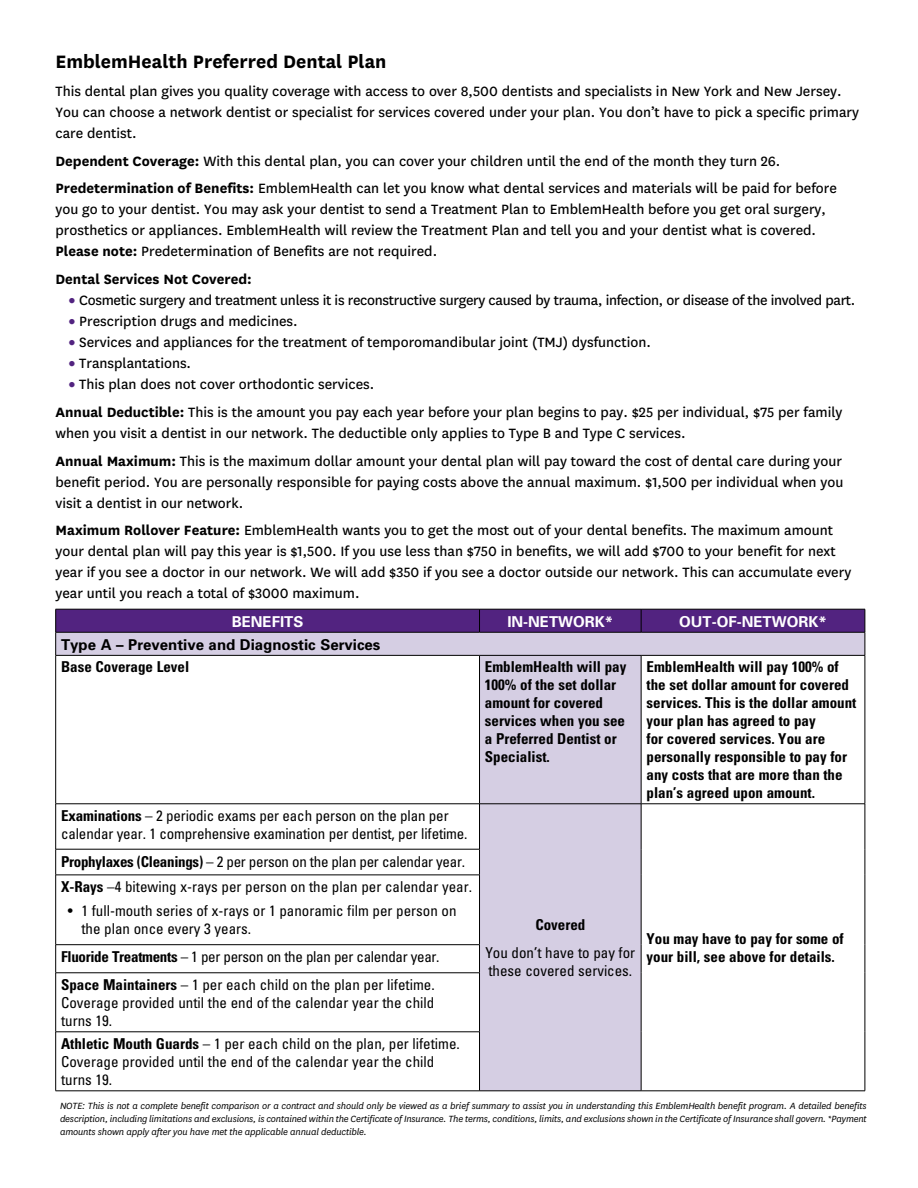
<style>
.page{position:relative;width:918px;height:1188px;background:#fff}
.page>*{position:absolute;margin:0;border:0;box-sizing:border-box;transform-origin:0 0}
.t1{font:700 21px "National";color:#000}
.t2{font:15.75px/21px "National";color:#000}
.t3{font:15.75px "National";letter-spacing:-.02em;color:#000}
.t4{font:700 15.75px "National";color:#000}
.t5{font:condensed 15px/18px "Univers";color:#000}
.t6{font:700 condensed 15px/18px "Univers";color:#000}
.t7{font:condensed 15px/28px "Univers";letter-spacing:-.02em;color:#000}
.t8{font:700 15px "Univers";color:#000}
.t9{font:700 15px "Univers";color:#fff}
.t10{font:italic 10.5px/12.6px "National";letter-spacing:-.015em;color:#000;text-align:justify}
.s1{font-weight:700}
.s2{font-weight:900;color:#522380}
</style>
<div class="page">
<svg style="left:56px;top:656px;width:809px;height:148px"></svg>
<svg style="left:56px;top:805px;width:809px;height:286px"></svg>
<hr style="left:56px;top:655px;width:424px;height:1px;background:#000">
<hr style="left:55px;top:656px;width:1px;height:148px;background:#000">
<hr style="left:480px;top:655px;width:161px;height:1px;background:#000">
<hr style="left:479px;top:656px;width:1px;height:148px;background:#000">
<hr style="left:641px;top:655px;width:224px;height:1px;background:#000">
<hr style="left:641px;top:656px;width:1px;height:148px;background:#000">
<hr style="left:865px;top:656px;width:1px;height:148px;background:#000">
<hr style="left:56px;top:804px;width:424px;height:1px;background:#000">
<hr style="left:55px;top:804px;width:1px;height:45px;background:#000">
<hr style="left:480px;top:804px;width:161px;height:1px;background:#000">
<hr style="left:479px;top:804px;width:1px;height:45px;background:#000">
<hr style="left:641px;top:804px;width:224px;height:1px;background:#000">
<hr style="left:641px;top:804px;width:1px;height:45px;background:#000">
<hr style="left:865px;top:804px;width:1px;height:45px;background:#000">
<svg style="left:641px;top:849px;width:1px;height:26px"></svg>
<svg style="left:865px;top:849px;width:1px;height:26px"></svg>
<hr style="left:641px;top:875px;width:1px;height:70px;background:#000">
<hr style="left:865px;top:875px;width:1px;height:70px;background:#000">
<svg style="left:641px;top:945px;width:1px;height:28px"></svg>
<svg style="left:865px;top:945px;width:1px;height:28px"></svg>
<hr style="left:641px;top:973px;width:1px;height:59px;background:#000">
<hr style="left:865px;top:973px;width:1px;height:59px;background:#000">
<hr style="left:641px;top:1032px;width:1px;height:59px;background:#000">
<hr style="left:865px;top:1032px;width:1px;height:59px;background:#000">
<hr style="left:480px;top:1091px;width:161px;height:1px;background:#000">
<hr style="left:641px;top:1091px;width:224px;height:1px;background:#000">
<hr style="left:56px;top:849px;width:424px;height:1px;background:#000">
<svg style="left:55px;top:849px;width:1px;height:26px"></svg>
<svg style="left:479px;top:849px;width:1px;height:26px"></svg>
<hr style="left:56px;top:875px;width:424px;height:1px;background:#000">
<hr style="left:55px;top:875px;width:1px;height:70px;background:#000">
<hr style="left:479px;top:875px;width:1px;height:70px;background:#000">
<hr style="left:56px;top:944px;width:424px;height:1px;background:#000">
<svg style="left:55px;top:945px;width:1px;height:28px"></svg>
<svg style="left:479px;top:945px;width:1px;height:28px"></svg>
<hr style="left:56px;top:973px;width:424px;height:1px;background:#000">
<hr style="left:55px;top:973px;width:1px;height:59px;background:#000">
<hr style="left:479px;top:973px;width:1px;height:59px;background:#000">
<hr style="left:56px;top:1032px;width:424px;height:1px;background:#000">
<hr style="left:55px;top:1032px;width:1px;height:59px;background:#000">
<hr style="left:479px;top:1032px;width:1px;height:59px;background:#000">
<hr style="left:56px;top:1091px;width:424px;height:1px;background:#000">
<svg style="left:55px;top:609px;width:811px;height:46px;background:#8f75ac"></svg>
<hr style="left:56px;top:632px;width:424px;height:1px;background:#000">
<hr style="left:480px;top:632px;width:161px;height:1px;background:#000">
<hr style="left:641px;top:632px;width:224px;height:1px;background:#000">
<h1 class="t1" style="left:56px;top:47px;width:332px">EmblemHealth Preferred Dental Plan</h1>
<p class="t2" style="left:56px;top:80px;width:805px">This dental plan gives you quality coverage with access to over 8,500 dentists and specialists in New York and New Jersey.<br>You can choose a network dentist or specialist for services covered under your plan. You don’t have to pick a specific primary care dentist.</p>
<p class="t2" style="left:56px;top:146px;width:783px;line-height:27.8px"><span class="s1">Dependent Coverage:</span> With this dental plan, you can cover your children until the end of the month they turn 26.<br><span class="s1">Predetermination of Benefits:</span> EmblemHealth can let you know what dental services and materials will be paid for before</p>
<p class="t2" style="left:56px;top:198px;width:772px">you go to your dentist. You may ask your dentist to send a Treatment Plan to EmblemHealth before you get oral surgery, prosthetics or appliances. EmblemHealth will review the Treatment Plan and tell you and your dentist what is covered.<br><span class="s1">Please note:</span> Predetermination of Benefits are not required.</p>
<p class="t4" style="left:56px;top:268px;width:198px">Dental Services Not Covered:</p>
<p class="t3" style="left:69px;top:290px;width:788px"><span class="s2">•</span> Cosmetic surgery and treatment unless it is reconstructive surgery caused by trauma, infection, or disease of the involved part.</p>
<p class="t2" style="left:69px;top:310px;width:230px"><span class="s2">•</span> Prescription drugs and medicines.</p>
<p class="t2" style="left:69px;top:331px;width:583px"><span class="s2">•</span> Services and appliances for the treatment of temporomandibular joint (TMJ) dysfunction.</p>
<p class="t2" style="left:69px;top:352px;width:124px"><span class="s2">•</span> Transplantations.</p>
<p class="t2" style="left:56px;top:370px;width:788px;line-height:27.8px;text-indent:13px"><span class="s2">•</span> This plan does not cover orthodontic services.<br><span class="s1">Annual Deductible:</span> This is the amount you pay each year before your plan begins to pay. $25 per individual, $75 per family</p>
<p class="t2" style="left:56px;top:418px;width:788px;line-height:27.8px">when you visit a dentist in our network. The deductible only applies to Type B and Type C services.<br><span class="s1">Annual Maximum:</span> This is the maximum dollar amount your dental plan will pay toward the cost of dental care during your</p>
<p class="t2" style="left:56px;top:471px;width:789px">benefit period. You are personally responsible for paying costs above the annual maximum. $1,500 per individual when you visit a dentist in our network.</p>
<p class="t2" style="left:56px;top:519px;width:797px"><span class="s1">Maximum Rollover Feature:</span> EmblemHealth wants you to get the most out of your dental benefits. The maximum amount your dental plan will pay this year is $1,500. If you use less than $750 in benefits, we will add $700 to your benefit for next year if you see a doctor in our network. We will add $350 if you see a doctor outside our network. This can accumulate every year until you reach a total of $3000 maximum.</p>
<p class="t9" style="left:232px;top:612px;width:73px">BENEFITS</p>
<p class="t9" style="left:507px;top:612px;width:107px">IN-NETWORK*</p>
<p class="t9" style="left:679px;top:612px;width:149px">OUT-OF-NETWORK*</p>
<p class="t8" style="left:61px;top:635px;width:321px">Type A – Preventive and Diagnostic Services</p>
<p class="t6" style="left:61px;top:658px;width:130px">Base Coverage Level</p>
<p class="t6" style="left:485px;top:658px;width:143px">EmblemHealth will pay<br>100% of the set dollar amount for covered services when you see a Preferred Dentist or<br>Specialist.</p>
<p class="t6" style="left:647px;top:658px;width:211px">EmblemHealth will pay 100% of the set dollar amount for covered services. This is the dollar amount your plan has agreed to pay<br>for covered services. You are personally responsible to pay for any costs that are more than the plan’s agreed upon amount.</p>
<p class="t5" style="left:61px;top:807px;width:408px"><span class="s1">Examinations</span> – 2 periodic exams per each person on the plan per calendar year. 1 comprehensive examination per dentist, per lifetime.</p>
<p class="t5" style="left:61px;top:848px;width:412px;line-height:25.7px"><span class="s1">Prophylaxes (Cleanings)</span> – 2 per person on the plan per calendar year.<br><span class="s1">X-Rays</span> –4 bitewing x-rays per person on the plan per calendar year.</p>
<p class="t5" style="left:81px;top:901px;width:377px;text-indent:-14px">• 1 full-mouth series of x-rays or 1 panoramic film per person on the plan once every 3 years.</p>
<p class="t7" style="left:61px;top:943px;width:380px"><span class="s1">Fluoride Treatments</span> – 1 per person on the plan per calendar year.<br><span class="s1">Space Maintainers</span> – 1 per each child on the plan per lifetime.</p>
<p class="t5" style="left:61px;top:994px;width:375px">Coverage provided until the end of the calendar year the child turns 19.</p>
<p class="t5" style="left:61px;top:1035px;width:400px"><span class="s1">Athletic Mouth Guards</span> – 1 per each child on the plan, per lifetime.<br>Coverage provided until the end of the calendar year the child turns 19.</p>
<p class="t6" style="left:535px;top:915px;width:51px">Covered</p>
<p class="t5" style="left:485px;top:944px;width:151px">You don’t have to pay for these covered services.</p>
<p class="t6" style="left:647px;top:930px;width:199px">You may have to pay for some of your bill, see above for details.</p>
<p class="t10" style="left:60px;top:1099px;width:808px">NOTE: This is not a complete benefit comparison or a contract and should only be viewed as a brief summary to assist you in understanding this EmblemHealth benefit program. A detailed benefits description, including limitations and exclusions, is contained within the Certificate of Insurance. The terms, conditions, limits, and exclusions shown in the Certificate of Insurance shall govern. *Payment amounts shown apply after you have met the applicable annual deductible.</p>
</div>
